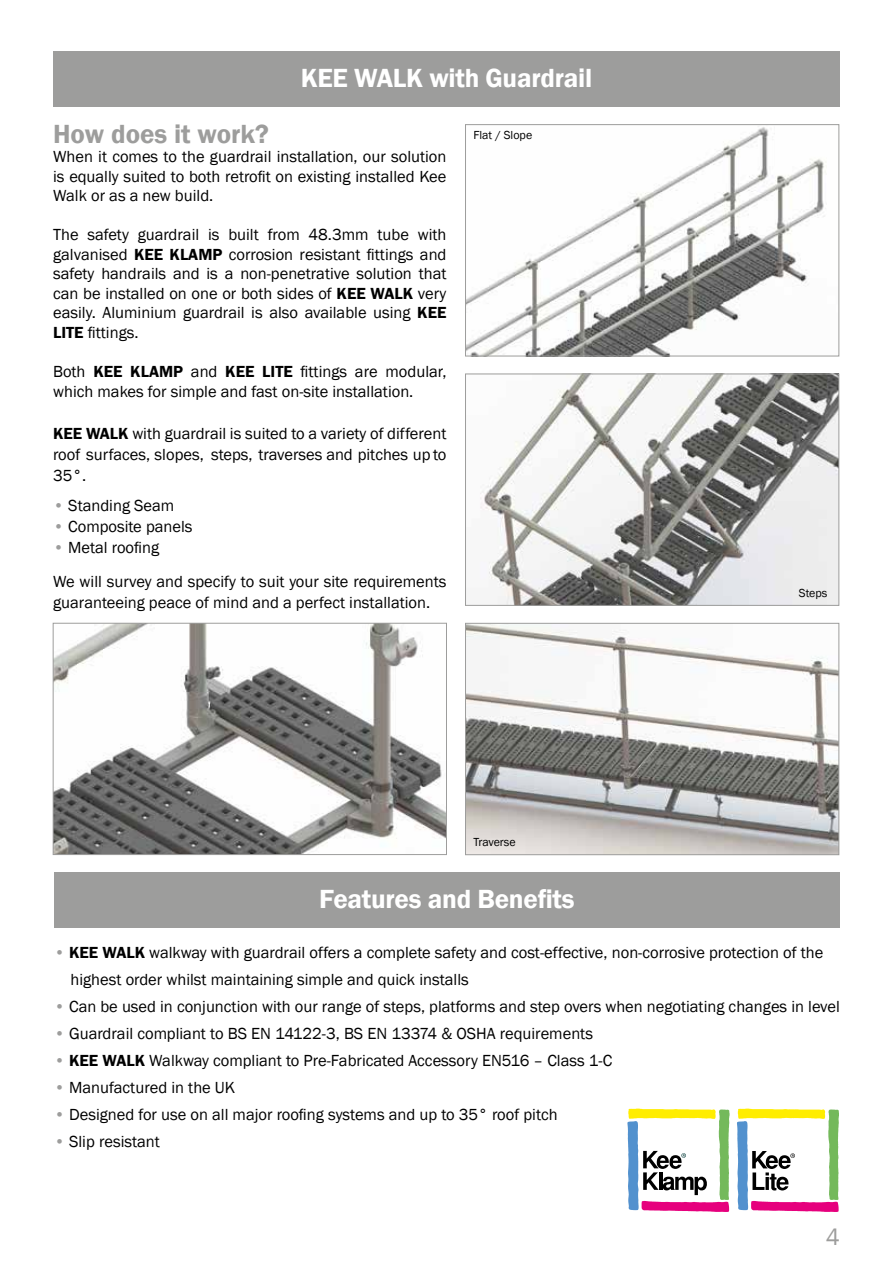
<style>
.page{position:relative;width:893px;height:1263px;background:#fff}
.page>*{position:absolute;margin:0;border:0;box-sizing:border-box;transform-origin:0 0}
.t1{font:600 27px "Franklin Gothic";letter-spacing:-.01em;color:#fff}
.t2{font:600 27px "Franklin Gothic";color:#9d9d9c}
.t3{font:24px "Franklin Gothic";color:#9d9d9c}
.t4{font:16.5px/19.5px "Franklin Gothic";color:#000;text-align:justify}
.t5{font:12px "Franklin Gothic";color:#000}
.s1{font-weight:600}
.s2{color:#9d9d9c}
</style>
<div class="page">
<div style="left:53px;top:51px;width:787px;height:55px;background:#9d9d9c"></div>
<img style="left:55px;top:625px;width:390px;height:228px">
<div style="left:53px;top:623px;width:394px;height:232px;border:1px solid #9d9d9c"></div>
<div style="left:54px;top:873px;width:786px;height:55px;background:#9d9d9c"></div>
<img style="left:467px;top:127px;width:359px;height:227px">
<div style="left:465px;top:124px;width:374px;height:232px;border:1px solid #9d9d9c"></div>
<img style="left:467px;top:625px;width:370px;height:228px">
<div style="left:465px;top:623px;width:374px;height:232px;border:1px solid #9d9d9c"></div>
<img style="left:480px;top:376px;width:357px;height:227px">
<div style="left:465px;top:374px;width:374px;height:231px;border:1px solid #9d9d9c"></div>
<svg style="left:737px;top:1108px;width:102px;height:104px"></svg>
<svg style="left:627px;top:1108px;width:102px;height:104px"></svg>
<h1 class="t1" style="left:301px;top:61px;width:293px">KEE WALK with Guardrail</h1>
<h1 class="t2" style="left:53px;top:117px;width:217px">How does it work?</h1>
<p class="t4" style="left:53px;top:148px;width:395px">When it comes to the guardrail installation, our solution is equally suited to both retrofit on existing installed Kee Walk or as a new build.</p>
<p class="t4" style="left:53px;top:226px;width:395px">The safety guardrail is built from 48.3mm tube with galvanised <span class="s1">KEE KLAMP</span> corrosion resistant fittings and safety handrails and is a non-penetrative solution that can be installed on one or both sides of <span class="s1">KEE WALK</span> very easily. Aluminium guardrail is also available using <span class="s1">KEE LITE</span> fittings.</p>
<p class="t4" style="left:53px;top:362px;width:395px">Both <span class="s1">KEE KLAMP</span> and <span class="s1">KEE LITE</span> fittings are modular, which makes for simple and fast on-site installation.</p>
<p class="t4" style="left:53px;top:423px;width:395px;line-height:21px"><span class="s1">KEE WALK</span> with guardrail is suited to a variety of different roof surfaces, slopes, steps, traverses and pitches up to 35°.</p>
<p class="t4" style="left:53px;top:496px;width:123px"><span class="s2">•</span> Standing Seam</p>
<p class="t4" style="left:53px;top:517px;width:141px"><span class="s2">•</span> Composite panels</p>
<p class="t4" style="left:53px;top:530px;width:395px;line-height:34.5px"><span class="s2">•</span> Metal roofing<br>We will survey and specify to suit your site requirements</p>
<p class="t4" style="left:53px;top:593px;width:379px">guaranteeing peace of mind and a perfect installation.</p>
<p class="t5" style="left:473px;top:128px;width:60px">Flat / Slope</p>
<p class="t5" style="left:473px;top:834px;width:44px">Traverse</p>
<p class="t5" style="left:799px;top:585px;width:30px">Steps</p>
<h1 class="t1" style="left:319px;top:882px;width:257px">Features and Benefits</h1>
<p class="t4" style="left:70px;top:939px;width:754px;line-height:27px;text-indent:-16px"><span class="s2">•</span> <span class="s1">KEE WALK</span> walkway with guardrail offers a complete safety and cost-effective, non-corrosive protection of the highest order whilst maintaining simple and quick installs</p>
<p class="t4" style="left:54px;top:997px;width:787px"><span class="s2">•</span> Can be used in conjunction with our range of steps, platforms and step overs when negotiating changes in level</p>
<p class="t4" style="left:54px;top:1024px;width:540px"><span class="s2">•</span> Guardrail compliant to BS EN 14122-3, BS EN 13374 &amp; OSHA requirements</p>
<p class="t4" style="left:54px;top:1051px;width:560px"><span class="s2">•</span> <span class="s1">KEE WALK</span> Walkway compliant to Pre-Fabricated Accessory EN516 – Class 1-C</p>
<p class="t4" style="left:54px;top:1078px;width:183px"><span class="s2">•</span> Manufactured in the UK</p>
<p class="t4" style="left:54px;top:1105px;width:505px"><span class="s2">•</span> Designed for use on all major roofing systems and up to 35° roof pitch</p>
<p class="t4" style="left:54px;top:1132px;width:107px"><span class="s2">•</span> Slip resistant</p>
<h2 class="t3" style="left:826px;top:1222px;width:16px">4</h2>
</div>
